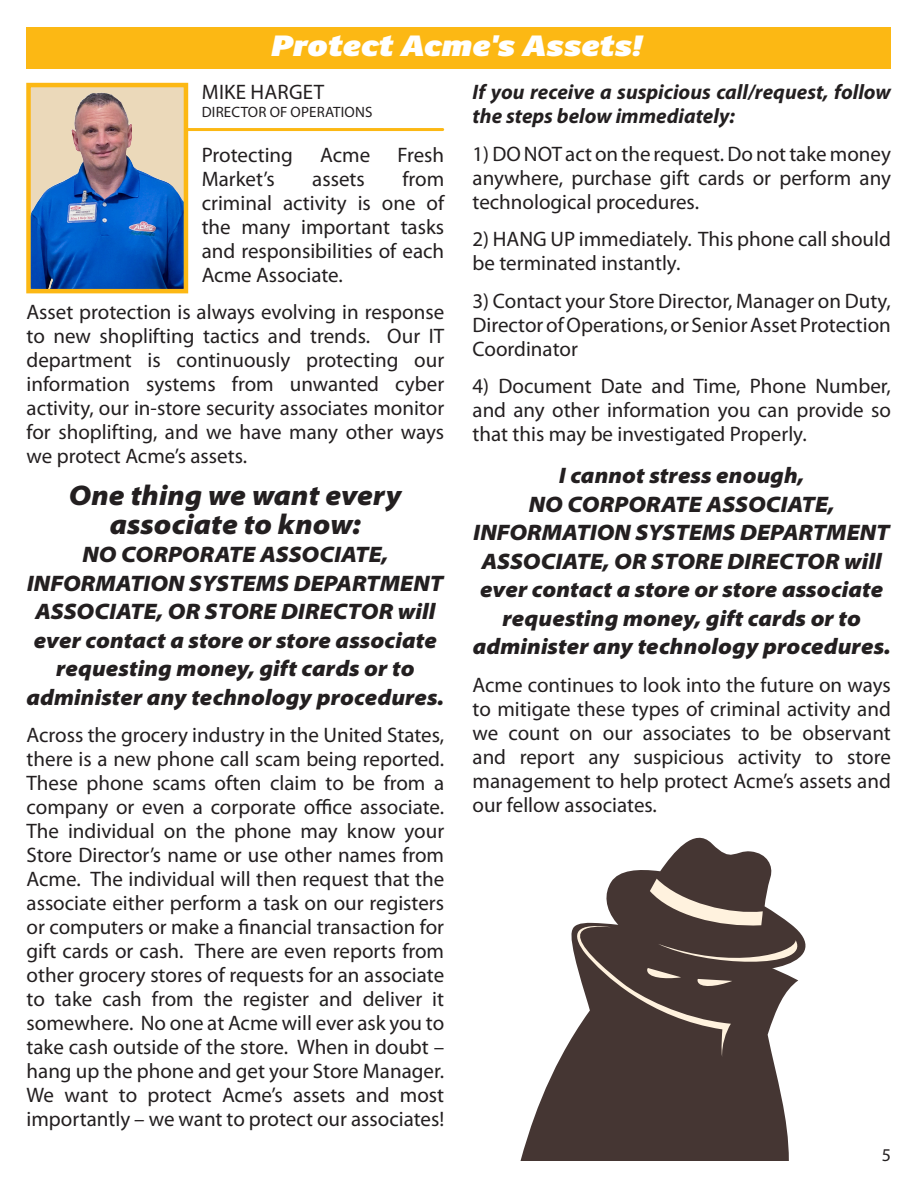
<style>
.page{position:relative;width:918px;height:1188px;background:#fff}
.page>*{position:absolute;margin:0;border:0;box-sizing:border-box;transform-origin:0 0}
.t1{font:italic 900 semi-expanded 28.5px/28.5px "Myriad Pro";color:#231f20;text-align:center}
.t2{font:italic 800 28.5px "Ronnia";color:#fff;scale:1.25 1}
.t3{font:italic 900 semi-expanded 22.5px/28.5px "Myriad Pro";color:#231f20;text-align:center}
.t4{font:21px/24px "Myriad Pro";color:#231f20;text-align:justify}
.t5{font:italic 700 21px/24px "Myriad Pro";color:#231f20}
.t6{font:18px "Myriad Pro";color:#231f20}
.t7{font:15px "Myriad Pro";letter-spacing:.01em;color:#231f20}
</style>
<div class="page">
<svg style="left:31px;top:88px;width:152px;height:200px;background:#6986b0"></svg>
<img style="left:74px;top:93px;width:27px;height:36px">
<div style="left:26px;top:83px;width:162px;height:210px;border:4px solid #fcb814"></div>
<div style="left:26px;top:27px;width:865px;height:42px;background:#fcb814"></div>
<hr style="left:187px;top:128px;width:256px;height:3px;background:#fcb814">
<svg style="left:521px;top:1057px;width:268px;height:104px;background:#554745"></svg>
<svg style="left:561px;top:837px;width:245px;height:220px"></svg>
<p class="t2" style="left:272px;top:27px;width:299px">Protect Acme's Assets!</p>
<p class="t4" style="left:202px;top:80px;width:124px">MIKE HARGET</p>
<p class="t7" style="left:202px;top:103px;width:172px">DIRECTOR OF OPERATIONS</p>
<p class="t4" style="left:202px;top:142px;width:93px">Protecting</p>
<p class="t4" style="left:320px;top:142px;width:52px">Acme</p>
<p class="t4" style="left:397px;top:142px;width:48px">Fresh</p>
<p class="t4" style="left:202px;top:166px;width:74px">Market’s</p>
<p class="t4" style="left:312px;top:166px;width:54px">assets</p>
<p class="t4" style="left:202px;top:166px;width:244px;text-indent:201px">from criminal activity is one of the many important tasks and responsibilities of each Acme Associate.</p>
<p class="t4" style="left:27px;top:300px;width:419px">Asset protection is always evolving in response to new shoplifting tactics and trends. Our IT department is continuously protecting our information systems from unwanted cyber activity, our in-store security associates monitor for shoplifting, and we have many other ways we protect Acme’s assets.</p>
<p class="t1" style="left:69px;top:480px;width:335px">One thing we want every associate to know:</p>
<p class="t3" style="left:27px;top:540px;width:419px">NO CORPORATE ASSOCIATE, INFORMATION SYSTEMS DEPARTMENT ASSOCIATE, OR STORE DIRECTOR will ever contact a store or store associate requesting money, gift cards or to administer any technology procedures.</p>
<p class="t4" style="left:27px;top:723px;width:419px">Across the grocery industry in the United States, there is a new phone call scam being reported.<br>These phone scams often claim to be from a company or even a corporate office associate.<br>The individual on the phone may know your Store Director’s name or use other names from Acme. The individual will then request that the associate either perform a task on our registers or computers or make a financial transaction for gift cards or cash. There are even reports from other grocery stores of requests for an associate to take cash from the register and deliver it somewhere. No one at Acme will ever ask you to take cash outside of the store. When in doubt – hang up the phone and get your Store Manager.<br>We want to protect Acme’s assets and most importantly – we want to protect our associates!</p>
<p class="t5" style="left:473px;top:79px;width:420px">If you receive a suspicious call/request, follow the steps below immediately:</p>
<p class="t4" style="left:473px;top:141px;width:420px">1) DO NOT act on the request. Do not take money anywhere, purchase gift cards or perform any technological procedures.</p>
<p class="t4" style="left:473px;top:227px;width:420px">2) HANG UP immediately. This phone call should be terminated instantly.</p>
<p class="t4" style="left:473px;top:288px;width:420px">3) Contact your Store Director, Manager on Duty, Director of Operations, or Senior Asset Protection Coordinator</p>
<p class="t4" style="left:473px;top:374px;width:420px">4) Document Date and Time, Phone Number, and any other information you can provide so that this may be investigated Properly.</p>
<p class="t3" style="left:473px;top:460px;width:419px">I cannot stress enough,<br>NO CORPORATE ASSOCIATE,<br>INFORMATION SYSTEMS DEPARTMENT<br>ASSOCIATE, OR STORE DIRECTOR will ever contact a store or store associate requesting money, gift cards or to administer any technology procedures.</p>
<p class="t4" style="left:473px;top:672px;width:420px">Acme continues to look into the future on ways to mitigate these types of criminal activity and we count on our associates to be observant and report any suspicious activity to store management to help protect Acme’s assets and our fellow associates.</p>
<p class="t6" style="left:882px;top:1144px;width:11px">5</p>
</div>
